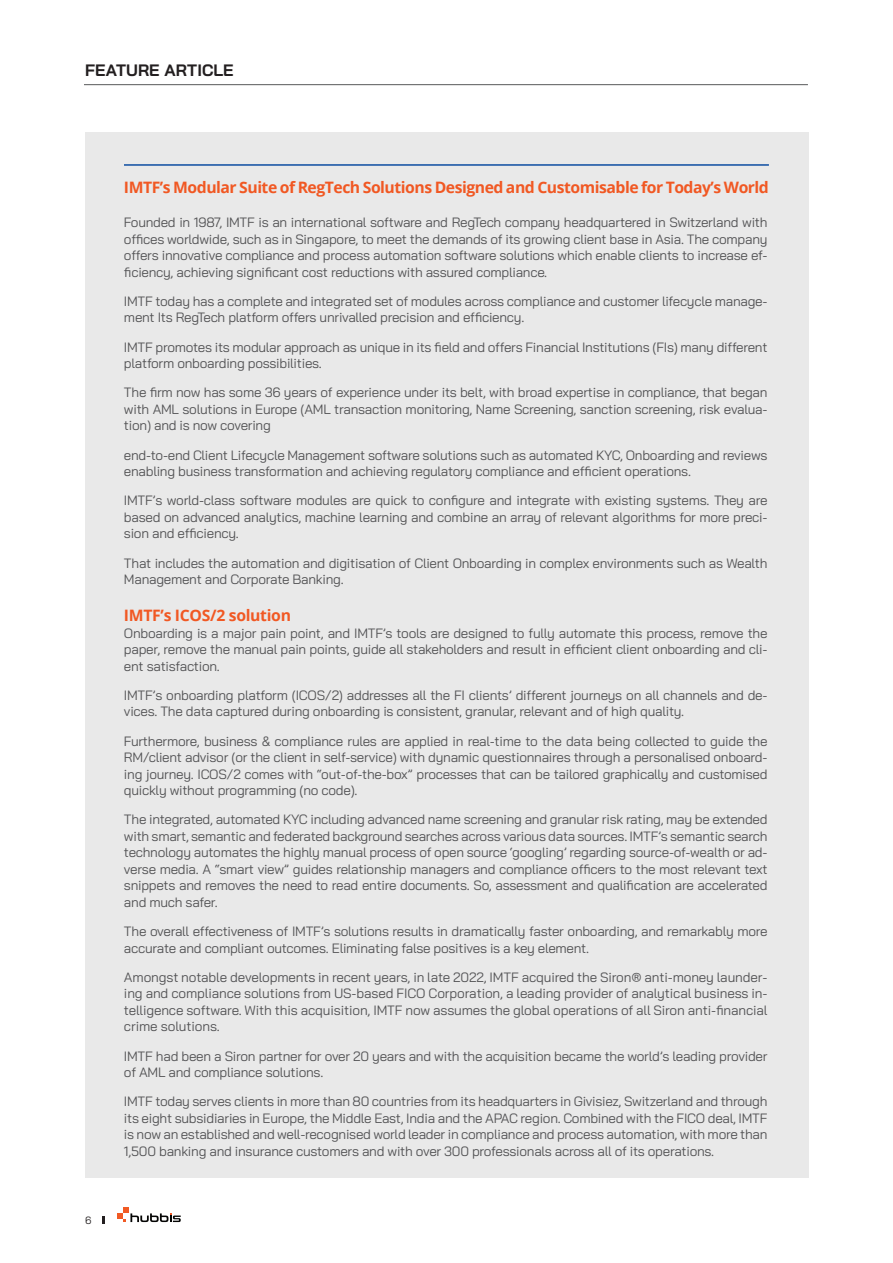
<style>
.page{position:relative;width:893px;height:1263px;background:#fff}
.page>*{position:absolute;margin:0;border:0;box-sizing:border-box;transform-origin:0 0}
.t1{font:700 16.5px "Bai Jamjuree";letter-spacing:.005em;color:#231f20}
.t2{font:700 15.75px "Open Sans";letter-spacing:-.03em;color:#f15823}
.t3{font:13.5px/16.5px "Bai Jamjuree";letter-spacing:-.02em;color:#535355;text-align:justify}
.t4{font:10.5px "Bai Jamjuree";color:#231f20}
</style>
<div class="page">
<svg style="left:117px;top:1207px;width:64px;height:15px"></svg>
<svg style="left:102px;top:1216px;width:2px;height:8px"></svg>
<div style="left:85px;top:132px;width:724px;height:1046px;background:#e9e9e9"></div>
<hr style="left:124px;top:164px;width:645px;height:2px;background:#0d4da1">
<hr style="left:84px;top:84px;width:724px;height:1px;background:#57585a">
<p class="t1" style="left:85px;top:60px;width:150px">FEATURE ARTICLE</p>
<p class="t2" style="left:124px;top:176px;width:646px">IMTF’s Modular Suite of RegTech Solutions Designed and Customisable for Today’s World</p>
<p class="t4" style="left:85px;top:1211px;width:8px">6</p>
<p class="t3" style="left:124px;top:214px;width:645px">Founded in 1987, IMTF is an international software and RegTech company headquartered in Switzerland with offices worldwide, such as in Singapore, to meet the demands of its growing client base in Asia. The company offers innovative compliance and process automation software solutions which enable clients to increase ef&shy;ficiency, achieving significant cost reductions with assured compliance.</p>
<p class="t3" style="left:124px;top:293px;width:645px">IMTF today has a complete and integrated set of modules across compliance and customer lifecycle manage&shy;ment Its RegTech platform offers unrivalled precision and efficiency.</p>
<p class="t3" style="left:124px;top:339px;width:645px">IMTF promotes its modular approach as unique in its field and offers Financial Institutions (FIs) many different platform onboarding possibilities.</p>
<p class="t3" style="left:124px;top:384px;width:645px">The firm now has some 36 years of experience under its belt, with broad expertise in compliance, that began with AML solutions in Europe (AML transaction monitoring, Name Screening, sanction screening, risk evalua&shy;tion) and is now covering</p>
<p class="t3" style="left:124px;top:447px;width:645px">end-to-end Client Lifecycle Management software solutions such as automated KYC, Onboarding and reviews enabling business transformation and achieving regulatory compliance and efficient operations.</p>
<p class="t3" style="left:124px;top:492px;width:645px">IMTF’s world-class software modules are quick to configure and integrate with existing systems. They are based on advanced analytics, machine learning and combine an array of relevant algorithms for more preci&shy;sion and efficiency.</p>
<p class="t3" style="left:124px;top:555px;width:645px">That includes the automation and digitisation of Client Onboarding in complex environments such as Wealth<br>Management and Corporate Banking.</p>
<p class="t2" style="left:124px;top:604px;width:169px">IMTF’s ICOS/2 solution</p>
<p class="t3" style="left:124px;top:624px;width:645px">Onboarding is a major pain point, and IMTF’s tools are designed to fully automate this process, remove the paper, remove the manual pain points, guide all stakeholders and result in efficient client onboarding and cli&shy;ent satisfaction.</p>
<p class="t3" style="left:124px;top:687px;width:645px">IMTF’s onboarding platform (ICOS/2) addresses all the FI clients’ different journeys on all channels and de&shy;vices. The data captured during onboarding is consistent, granular, relevant and of high quality.</p>
<p class="t3" style="left:124px;top:732px;width:645px">Furthermore, business &amp; compliance rules are applied in real-time to the data being collected to guide the RM/client advisor (or the client in self-service) with dynamic questionnaires through a personalised onboard&shy;ing journey. ICOS/2 comes with “out-of-the-box” processes that can be tailored graphically and customised quickly without programming (no code).</p>
<p class="t3" style="left:124px;top:811px;width:645px">The integrated, automated KYC including advanced name screening and granular risk rating, may be extended with smart, semantic and federated background searches across various data sources. IMTF’s semantic search technology automates the highly manual process of open source ‘googling’ regarding source-of-wealth or ad&shy;verse media. A “smart view” guides relationship managers and compliance officers to the most relevant text snippets and removes the need to read entire documents. So, assessment and qualification are accelerated and much safer.</p>
<p class="t3" style="left:124px;top:923px;width:645px">The overall effectiveness of IMTF’s solutions results in dramatically faster onboarding, and remarkably more accurate and compliant outcomes. Eliminating false positives is a key element.</p>
<p class="t3" style="left:124px;top:969px;width:645px">Amongst notable developments in recent years, in late 2022, IMTF acquired the Siron® anti-money launder&shy;ing and compliance solutions from US-based FICO Corporation, a leading provider of analytical business in&shy;telligence software. With this acquisition, IMTF now assumes the global operations of all Siron anti-financial crime solutions.</p>
<p class="t3" style="left:124px;top:1047px;width:645px">IMTF had been a Siron partner for over 20 years and with the acquisition became the world’s leading provider of AML and compliance solutions.</p>
<p class="t3" style="left:124px;top:1093px;width:645px">IMTF today serves clients in more than 80 countries from its headquarters in Givisiez, Switzerland and through its eight subsidiaries in Europe, the Middle East, India and the APAC region. Combined with the FICO deal, IMTF is now an established and well-recognised world leader in compliance and process automation, with more than 1,500 banking and insurance customers and with over 300 professionals across all of its operations.</p>
</div>
